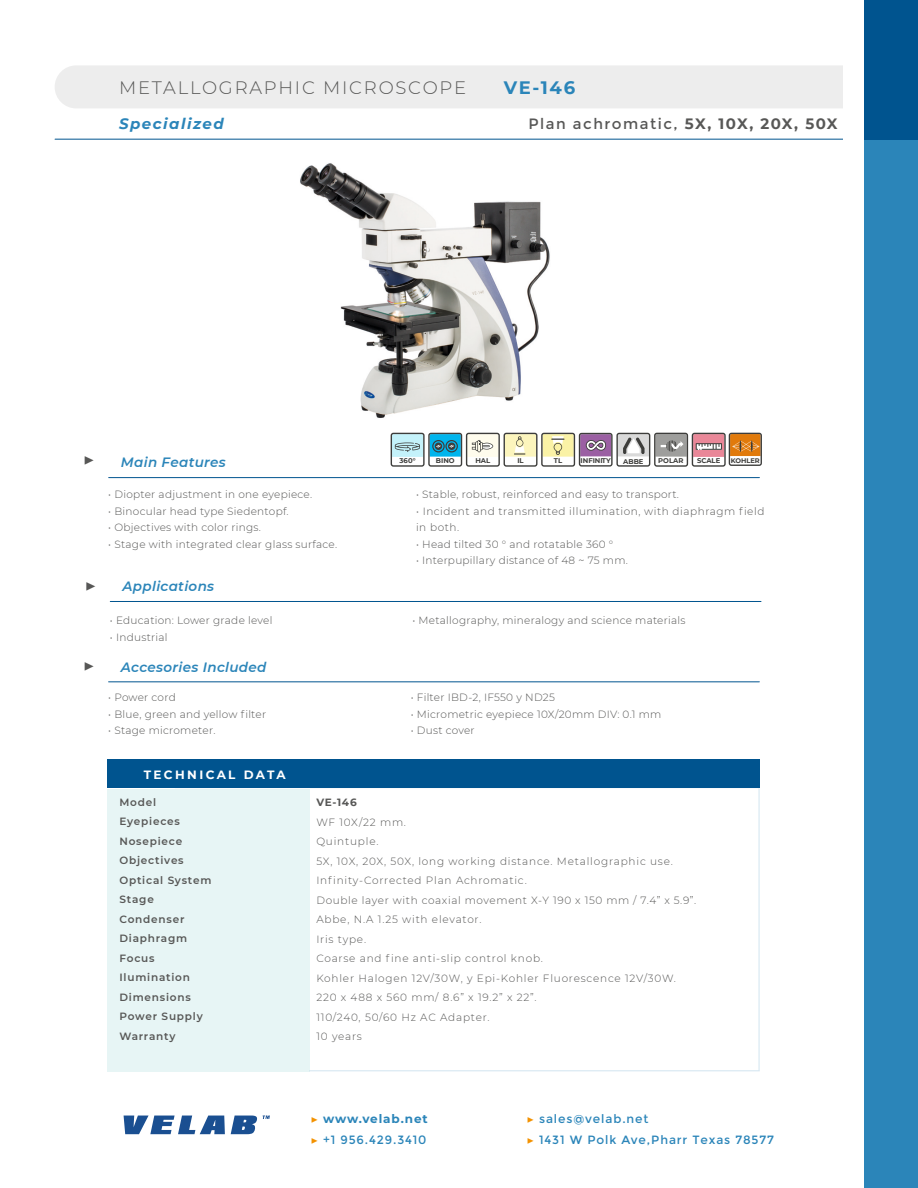
<style>
.page{position:relative;width:918px;height:1188px;background:#fff}
.page>*{position:absolute;margin:0;border:0;box-sizing:border-box;transform-origin:0 0}
.t1{font:300 18px "Montserrat";letter-spacing:.1em;color:#575756}
.t2{font:700 18px "Montserrat";color:#2b85b9}
.t3{font:18px "Minion Pro";color:#575756}
.t4{font:15px "Montserrat";letter-spacing:.1em;color:#575756}
.t5{font:italic 700 15px "Montserrat";letter-spacing:.1em;color:#2b85b9}
.t6{font:italic 600 13.5px "Montserrat";letter-spacing:.025em;color:#2b85b9}
.t7{font:12px "Montserrat";letter-spacing:.075em;color:#2b85b9}
.t8{font:700 12px "Montserrat";letter-spacing:.075em;color:#2b85b9}
.t9{font:700 12px "Montserrat";letter-spacing:.2em;color:#fff}
.t10{font:300 10.5px "Montserrat";letter-spacing:.025em;color:#575756}
.t11{font:300 10.5px "Montserrat";letter-spacing:.075em;color:#575756}
.t12{font:600 10.5px "Montserrat";letter-spacing:.075em;color:#575756}
.t13{font:300 10.5px/16.5px "Montserrat";letter-spacing:.05em;color:#575756}
.t14{font:300 10.5px "Montserrat";letter-spacing:.06em;color:#575756}
.t15{font:700 10.5px "Montserrat";color:#575756}
.t16{font:700 6.9px "Montserrat";color:#3d3d3b}
.t17{font:700 6.6px "Montserrat";color:#3d3d3b}
.s1{font-weight:700}
.s2{font-family:"Minion Pro";font-weight:400;color:#f39200}
.s3{font-family:"Minion Pro";color:#f39200}
</style>
<div class="page">
<div style="left:55px;top:65px;width:808px;height:43px;background:#ededed;border-radius:22px"></div>
<hr style="left:55px;top:139px;width:810px;height:1px;background:#00548f">
<div style="left:864px;top:140px;width:54px;height:1048px;background:#2b85b9"></div>
<div style="left:864px;top:0;width:54px;height:140px;background:#00548f"></div>
<div style="left:844px;top:1px;width:20px;height:1186px;background:#fff"></div>
<svg style="left:124px;top:1116px;width:101px;height:18px"></svg>
<svg style="left:231px;top:1116px;width:26px;height:18px"></svg>
<svg style="left:263px;top:1116px;width:7px;height:3px"></svg>
<img style="left:300px;top:163px;width:250px;height:255px">
<div style="left:107px;top:789px;width:203px;height:282px;background:#e7f5f5"></div>
<hr style="left:758px;top:788px;width:2px;height:282px;background:#2b85b9">
<hr style="left:309px;top:1070px;width:451px;height:1px;background:#2b85b9">
<hr style="left:109px;top:681px;width:650px;height:1px;background:#00548f">
<hr style="left:110px;top:601px;width:651px;height:1px;background:#00548f">
<hr style="left:109px;top:477px;width:650px;height:1px;background:#00548f">
<div style="left:107px;top:759px;width:653px;height:29px;background:#00548f"></div>
<svg style="left:391px;top:433px;width:371px;height:34px"></svg>
<p class="t1" style="left:119px;top:76px;width:349px">METALLOGRAPHIC MICROSCOPE</p>
<p class="t2" style="left:504px;top:75px;width:73px">VE-146</p>
<p class="t5" style="left:119px;top:113px;width:106px">Specialized</p>
<p class="t4" style="left:529px;top:115px;width:311px">Plan achromatic, <span class="s1">5X, 10X, 20X, 50X</span></p>
<p class="t3" style="left:84px;top:447px;width:12px">▶</p>
<p class="t6" style="left:121px;top:453px;width:106px">Main Features</p>
<p class="t16" style="left:400px;top:456px;width:17px">360°</p>
<p class="t16" style="left:436px;top:456px;width:20px">BINO</p>
<p class="t16" style="left:475px;top:456px;width:16px">HAL</p>
<p class="t16" style="left:517px;top:456px;width:8px">IL</p>
<p class="t16" style="left:554px;top:456px;width:10px">TL</p>
<p class="t16" style="left:581px;top:456px;width:32px">INFINITY</p>
<p class="t16" style="left:623px;top:456px;width:22px">ABBE</p>
<p class="t16" style="left:658px;top:456px;width:27px">POLAR</p>
<p class="t16" style="left:697px;top:456px;width:25px">SCALE</p>
<p class="t17" style="left:731px;top:456px;width:31px">KOHLER</p>
<p class="t10" style="left:108px;top:487px;width:205px">• Diopter adjustment in one eyepiece.</p>
<p class="t10" style="left:108px;top:504px;width:182px">• Binocular head type Siedentopf.</p>
<p class="t10" style="left:108px;top:520px;width:154px">• Objectives with color rings.</p>
<p class="t10" style="left:108px;top:537px;width:230px">• Stage with integrated clear glass surface.</p>
<p class="t10" style="left:416px;top:487px;width:265px">• Stable, robust, reinforced and easy to transport.</p>
<p class="t13" style="left:416px;top:502px;width:350px">• Incident and transmitted illumination, with diaphragm field in both.</p>
<p class="t10" style="left:416px;top:537px;width:199px">• Head tilted 30 ° and rotatable 360 °</p>
<p class="t10" style="left:416px;top:553px;width:213px">• Interpupillary distance of 48 ~ 75 mm.</p>
<p class="t3" style="left:85px;top:574px;width:12px">▶</p>
<p class="t6" style="left:123px;top:577px;width:93px">Applications</p>
<p class="t10" style="left:110px;top:613px;width:164px">• Education: Lower grade level</p>
<p class="t10" style="left:412px;top:613px;width:275px">• Metallography, mineralogy and science materials</p>
<p class="t10" style="left:110px;top:630px;width:59px">• Industrial</p>
<p class="t3" style="left:84px;top:653px;width:12px">▶</p>
<p class="t6" style="left:121px;top:657px;width:147px">Accesories Included</p>
<p class="t10" style="left:108px;top:690px;width:69px">• Power cord</p>
<p class="t10" style="left:411px;top:690px;width:146px">• Filter IBD-2, IF550 y ND25</p>
<p class="t10" style="left:108px;top:707px;width:159px">• Blue, green and yellow filter</p>
<p class="t10" style="left:411px;top:707px;width:252px">• Micrometric eyepiece 10X/20mm DIV: 0.1 mm</p>
<p class="t10" style="left:108px;top:723px;width:109px">• Stage micrometer.</p>
<p class="t10" style="left:411px;top:723px;width:65px">• Dust cover</p>
<p class="t9" style="left:144px;top:766px;width:143px">TECHNICAL DATA</p>
<p class="t12" style="left:119px;top:794px;width:38px">Model</p>
<p class="t12" style="left:119px;top:814px;width:62px">Eyepieces</p>
<p class="t12" style="left:119px;top:833px;width:64px">Nosepiece</p>
<p class="t12" style="left:119px;top:853px;width:66px">Objectives</p>
<p class="t12" style="left:119px;top:872px;width:93px">Optical System</p>
<p class="t12" style="left:119px;top:892px;width:36px">Stage</p>
<p class="t12" style="left:119px;top:911px;width:67px">Condenser</p>
<p class="t12" style="left:119px;top:931px;width:69px">Diaphragm</p>
<p class="t12" style="left:119px;top:950px;width:37px">Focus</p>
<p class="t12" style="left:119px;top:970px;width:72px">Ilumination</p>
<p class="t12" style="left:119px;top:989px;width:73px">Dimensions</p>
<p class="t12" style="left:119px;top:1009px;width:85px">Power Supply</p>
<p class="t12" style="left:119px;top:1028px;width:57px">Warranty</p>
<p class="t15" style="left:316px;top:795px;width:42px">VE-146</p>
<p class="t10" style="left:316px;top:815px;width:91px">WF 10X/22 mm.</p>
<p class="t11" style="left:316px;top:835px;width:64px">Quintuple.</p>
<p class="t11" style="left:316px;top:854px;width:358px">5X, 10X, 20X, 50X, long working distance. Metallographic use.</p>
<p class="t11" style="left:316px;top:874px;width:212px">Infinity-Corrected Plan Achromatic.</p>
<p class="t14" style="left:316px;top:893px;width:381px">Double layer with coaxial movement X-Y 190 x 150 mm / 7.4” x 5.9”.</p>
<p class="t11" style="left:316px;top:913px;width:167px">Abbe, N.A 1.25 with elevator.</p>
<p class="t11" style="left:316px;top:932px;width:51px">Iris type.</p>
<p class="t11" style="left:316px;top:952px;width:228px">Coarse and fine anti-slip control knob.</p>
<p class="t11" style="left:316px;top:971px;width:361px">Kohler Halogen 12V/30W, y Epi-Kohler Fluorescence 12V/30W.</p>
<p class="t11" style="left:316px;top:991px;width:222px">220 x 488 x 560 mm/ 8.6” x 19.2” x 22”.</p>
<p class="t11" style="left:316px;top:1010px;width:175px">110/240, 50/60 Hz AC Adapter.</p>
<p class="t10" style="left:316px;top:1030px;width:47px">10 years</p>
<p class="t8" style="left:311px;top:1110px;width:119px"><span class="s2">▶</span> www.velab.net</p>
<p class="t7" style="left:527px;top:1111px;width:123px"><span class="s3">▶</span> sales@velab.net</p>
<p class="t7" style="left:311px;top:1132px;width:117px"><span class="s3">▶</span> +1 956.429.3410</p>
<p class="t7" style="left:527px;top:1132px;width:249px"><span class="s3">▶</span> 1431 W Polk Ave,Pharr Texas 78577</p>
</div>
